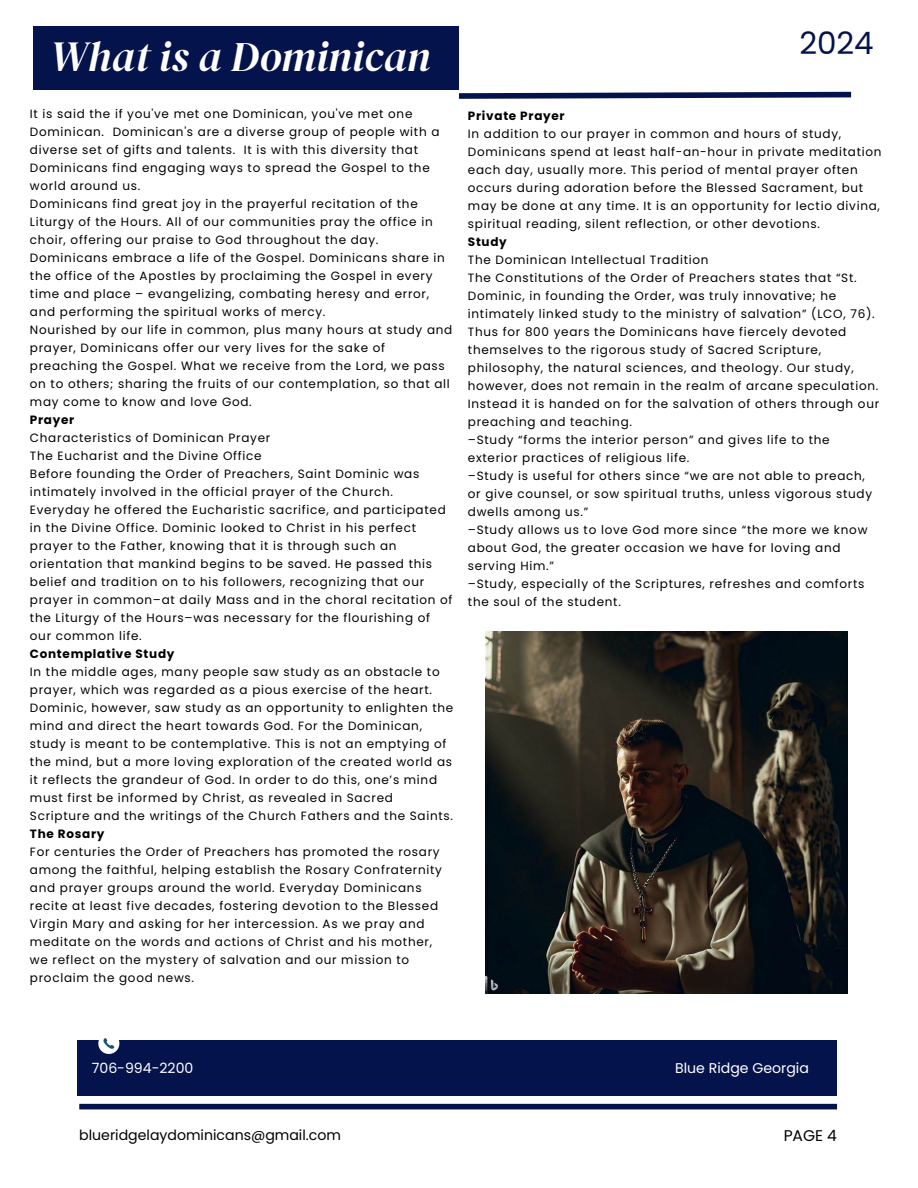
<style>
.page{position:relative;width:918px;height:1188px;background:#fff}
.page>*{position:absolute;margin:0;border:0;box-sizing:border-box;transform-origin:0 0}
.t1{font:italic 42.45px "DM Serif Display";color:#fff}
.t2{font:30.9px "Poppins";color:#05134c}
.t3{font:15.45px "Poppins";color:#000}
.t4{font:14.1px "Poppins";color:#000}
.t5{font:14.1px "Poppins";color:#fff}
.t6{font:12px/18px "Poppins";letter-spacing:.06em;color:#000}
.t7{font:700 12px "Poppins";letter-spacing:.06em;color:#000}
</style>
<div class="page">
<div style="left:78px;top:1041px;width:759px;height:55px;background:#05134c"></div>
<div style="left:79px;top:1104px;width:758px;height:5px;background:#05134c"></div>
<svg style="left:98px;top:1038px;width:21px;height:16px"></svg>
<div style="left:34px;top:26px;width:425px;height:63px;background:#05134c"></div>
<img style="left:485px;top:631px;width:362px;height:362px">
<svg style="left:453px;top:89px;width:399px;height:10px"></svg>
<p class="t1" style="left:51px;top:27px;width:381px">What is a Dominican</p>
<h1 class="t6" style="left:30px;top:104px;width:411px">It is said the if you've met one Dominican, you've met one Dominican. Dominican's are a diverse group of people with a diverse set of gifts and talents. It is with this diversity that Dominicans find engaging ways to spread the Gospel to the world around us.</h1>
<h2 class="t6" style="left:30px;top:194px;width:404px">Dominicans find great joy in the prayerful recitation of the<br>Liturgy of the Hours. All of our communities pray the office in choir, offering our praise to God throughout the day.</h2>
<p class="t6" style="left:30px;top:248px;width:416px">Dominicans embrace a life of the Gospel. Dominicans share in the office of the Apostles by proclaiming the Gospel in every time and place – evangelizing, combating heresy and error, and performing the spiritual works of mercy.</p>
<p class="t6" style="left:30px;top:320px;width:424px">Nourished by our life in common, plus many hours at study and prayer, Dominicans offer our very lives for the sake of preaching the Gospel. What we receive from the Lord, we pass on to others; sharing the fruits of our contemplation, so that all may come to know and love God.</p>
<p class="t7" style="left:30px;top:411px;width:46px">Prayer</p>
<p class="t6" style="left:30px;top:428px;width:242px">Characteristics of Dominican Prayer</p>
<p class="t6" style="left:30px;top:446px;width:233px">The Eucharist and the Divine Office</p>
<p class="t6" style="left:30px;top:464px;width:424px">Before founding the Order of Preachers, Saint Dominic was intimately involved in the official prayer of the Church.<br>Everyday he offered the Eucharistic sacrifice, and participated in the Divine Office. Dominic looked to Christ in his perfect prayer to the Father, knowing that it is through such an orientation that mankind begins to be saved. He passed this belief and tradition on to his followers, recognizing that our prayer in common–at daily Mass and in the choral recitation of the Liturgy of the Hours–was necessary for the flourishing of our common life.</p>
<p class="t7" style="left:30px;top:645px;width:146px">Contemplative Study</p>
<p class="t6" style="left:30px;top:662px;width:425px">In the middle ages, many people saw study as an obstacle to prayer, which was regarded as a pious exercise of the heart.<br>Dominic, however, saw study as an opportunity to enlighten the mind and direct the heart towards God. For the Dominican, study is meant to be contemplative. This is not an emptying of the mind, but a more loving exploration of the created world as it reflects the grandeur of God. In order to do this, one’s mind must first be informed by Christ, as revealed in Sacred Scripture and the writings of the Church Fathers and the Saints.</p>
<p class="t7" style="left:30px;top:825px;width:76px">The Rosary</p>
<p class="t6" style="left:30px;top:842px;width:414px">For centuries the Order of Preachers has promoted the rosary among the faithful, helping establish the Rosary Confraternity and prayer groups around the world. Everyday Dominicans recite at least five decades, fostering devotion to the Blessed Virgin Mary and asking for her intercession. As we pray and meditate on the words and actions of Christ and his mother, we reflect on the mystery of salvation and our mission to proclaim the good news.</p>
<h4 class="t2" style="left:799px;top:21px;width:76px">2024</h4>
<p class="t7" style="left:468px;top:107px;width:98px">Private Prayer</p>
<p class="t6" style="left:468px;top:125px;width:415px">In addition to our prayer in common and hours of study, Dominicans spend at least half-an-hour in private meditation each day, usually more. This period of mental prayer often occurs during adoration before the Blessed Sacrament, but may be done at any time. It is an opportunity for lectio divina, spiritual reading, silent reflection, or other devotions.</p>
<p class="t7" style="left:468px;top:233px;width:40px">Study</p>
<p class="t6" style="left:468px;top:251px;width:242px">The Dominican Intellectual Tradition</p>
<p class="t6" style="left:468px;top:269px;width:408px">The Constitutions of the Order of Preachers states that “St.<br>Dominic, in founding the Order, was truly innovative; he intimately linked study to the ministry of salvation” (LCO, 76).</p>
<p class="t6" style="left:468px;top:323px;width:413px">Thus for 800 years the Dominicans have fiercely devoted themselves to the rigorous study of Sacred Scripture, philosophy, the natural sciences, and theology. Our study, however, does not remain in the realm of arcane speculation.<br>Instead it is handed on for the salvation of others through our preaching and teaching.</p>
<p class="t6" style="left:468px;top:431px;width:363px">–Study “forms the interior person” and gives life to the exterior practices of religious life.</p>
<p class="t6" style="left:468px;top:467px;width:406px">–Study is useful for others since “we are not able to preach, or give counsel, or sow spiritual truths, unless vigorous study dwells among us.”</p>
<p class="t6" style="left:468px;top:521px;width:401px">–Study allows us to love God more since “the more we know about God, the greater occasion we have for loving and serving Him.”</p>
<p class="t6" style="left:468px;top:575px;width:398px">–Study, especially of the Scriptures, refreshes and comforts the soul of the student.</p>
<h4 class="t5" style="left:92px;top:1058px;width:103px">706-994-2200</h4>
<h4 class="t5" style="left:675px;top:1058px;width:135px">Blue Ridge Georgia</h4>
<p class="t4" style="left:79px;top:1125px;width:263px">blueridgelaydominicans@gmail.com</p>
<p class="t3" style="left:784px;top:1125px;width:55px">PAGE 4</p>
</div>
